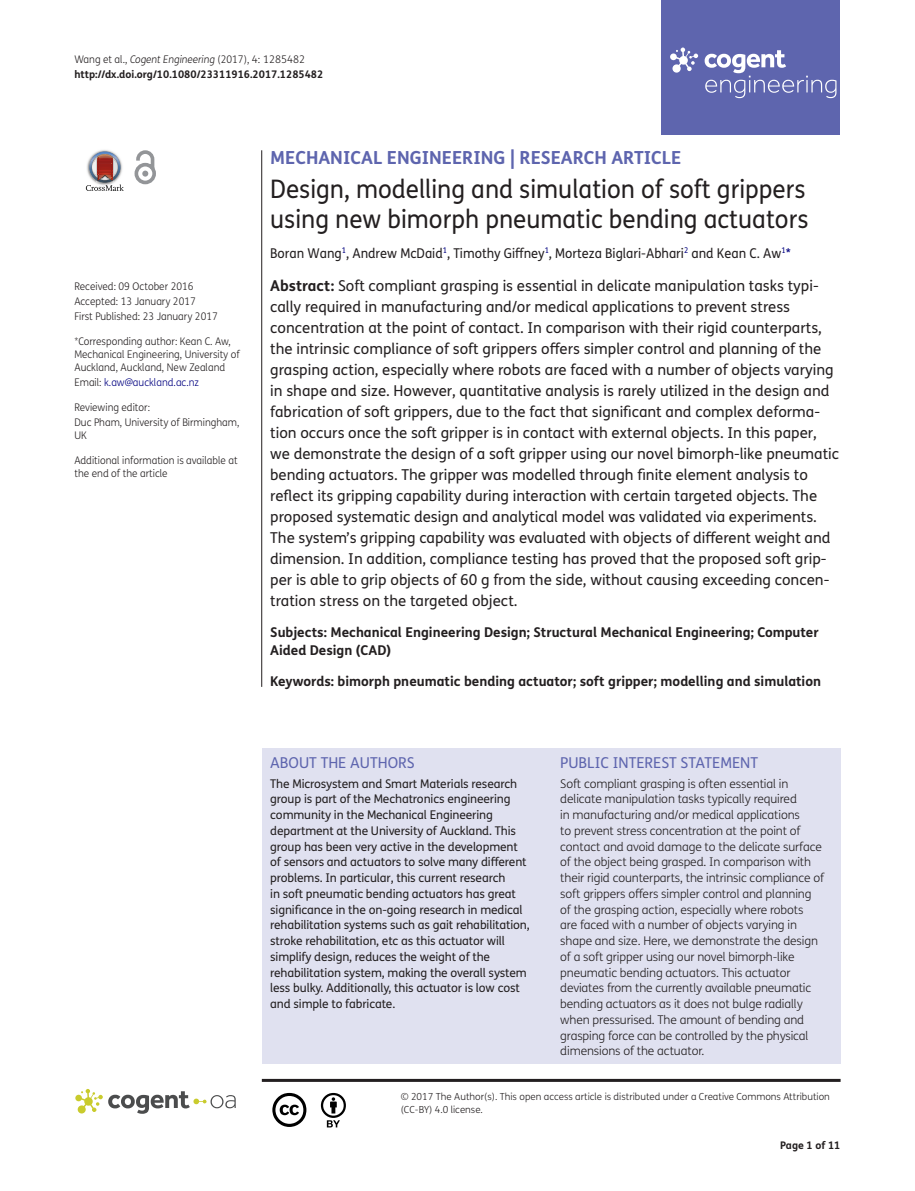
<style>
.page{position:relative;width:915px;height:1191px;background:#fff}
.page>*{position:absolute;margin:0;border:0;box-sizing:border-box;transform-origin:0 0}
.t1{font:25.5px/30px "FS Me Pro";color:#231f20;scale:.95 1}
.t2{font:700 18px "FS Me Pro";color:#5e65ae}
.t3{font:15px/21px "FS Me Pro";color:#231f20}
.t4{font:15px "FS Me Pro";color:#5e65ae}
.t5{font:700 13.5px/18px "FS Me Pro";color:#231f20}
.t6{font:13.5px "FS Me Pro";color:#231f20;scale:.95 1}
.t7{font:300 12px/15.8px "FS Me Pro";letter-spacing:-.01em;color:#231f20}
.t8{font:12px/15.8px "FS Me Pro";letter-spacing:-.01em;color:#231f20}
.t9{font:300 10.5px/12.8px "FS Me Pro";color:#231f20;scale:.95 1}
.t10{font:700 10.5px/15px "FS Me Pro";color:#231f20}
.t11{font:300 10.5px "FS Me Pro";color:#000080;scale:.95 1}
.t12{font:300 9.75px/12.8px "FS Me Pro";color:#231f20}
.s1{font-weight:300}
.s2{font-weight:300;font-style:italic}
.s3{color:#231f20}
.s4{color:#000080}
.s5{font-weight:700}
</style>
<div class="page">
<div style="left:661px;top:0;width:179px;height:134px;background:#5e65ae"></div>
<svg style="left:670px;top:48px;width:28px;height:25px"></svg>
<svg style="left:704px;top:50px;width:132px;height:48px"></svg>
<div style="left:261px;top:748px;width:579px;height:315px;background:#e0e1f0"></div>
<svg style="left:86px;top:151px;width:38px;height:40px"></svg>
<svg style="left:134px;top:150px;width:22px;height:34px"></svg>
<hr style="left:261px;top:150px;width:1px;height:537px;background:#231f20">
<svg style="left:75px;top:1089px;width:161px;height:24px"></svg>
<svg style="left:272px;top:1093px;width:34px;height:34px"></svg>
<svg style="left:321px;top:1093px;width:25px;height:34px"></svg>
<hr style="left:262px;top:1078px;width:578px;height:3px;background:#231f20">
<p class="t10" style="left:74px;top:51px;width:250px"><span class="s1">Wang et al.,</span> <span class="s2">Cogent Engineering</span> <span class="s1">(2017), 4: 1285482 </span>http://dx.doi.org/10.1080/23311916.2017.1285482</p>
<p class="t9" style="left:74px;top:279px;width:152px;line-height:14.9px">Received: 09 October 2016<br>Accepted: 13 January 2017<br>First Published: 23 January 2017</p>
<p class="t9" style="left:74px;top:335px;width:175px">*Corresponding author: Kean C. Aw,<br>Mechanical Engineering, University of<br>Auckland, Auckland, New Zealand</p>
<p class="t11" style="left:74px;top:375px;width:133px"><span class="s3">Email:</span> k.aw@auckland.ac.nz</p>
<p class="t9" style="left:74px;top:400px;width:175px;line-height:14.9px">Reviewing editor:<br>Duc Pham, University of Birmingham,</p>
<p class="t9" style="left:74px;top:428px;width:15px">UK</p>
<p class="t9" style="left:74px;top:454px;width:173px">Additional information is available at the end of the article</p>
<p class="t2" style="left:270px;top:143px;width:412px">MECHANICAL ENGINEERING | RESEARCH ARTICLE</p>
<h1 class="t1" style="left:270px;top:174px;width:568px">Design, modelling and simulation of soft grippers using new bimorph pneumatic bending actuators</h1>
<p class="t6" style="left:270px;top:243px;width:549px">Boran Wang<sup>1</sup>, Andrew McDaid<sup>1</sup>, Timothy Giffney<sup>1</sup>, Morteza Biglari-Abhari<sup>2</sup> and Kean C. Aw<sup>1</sup><span class="s4">*</span></p>
<p class="t3" style="left:270px;top:275px;width:570px"><span class="s5">Abstract:</span> Soft compliant grasping is essential in delicate manipulation tasks typi&shy;cally required in manufacturing and/or medical applications to prevent stress concentration at the point of contact. In comparison with their rigid counterparts, the intrinsic compliance of soft grippers offers simpler control and planning of the grasping action, especially where robots are faced with a number of objects varying in shape and size. However, quantitative analysis is rarely utilized in the design and fabrication of soft grippers, due to the fact that significant and complex deforma&shy;tion occurs once the soft gripper is in contact with external objects. In this paper, we demonstrate the design of a soft gripper using our novel bimorph-like pneumatic bending actuators. The gripper was modelled through finite element analysis to reflect its gripping capability during interaction with certain targeted objects. The proposed systematic design and analytical model was validated via experiments.<br>The system’s gripping capability was evaluated with objects of different weight and dimension. In addition, compliance testing has proved that the proposed soft grip&shy;per is able to grip objects of 60 g from the side, without causing exceeding concen&shy;tration stress on the targeted object.</p>
<p class="t5" style="left:270px;top:623px;width:550px">Subjects: Mechanical Engineering Design; Structural Mechanical Engineering; Computer<br>Aided Design (CAD)</p>
<p class="t5" style="left:270px;top:671px;width:552px">Keywords: bimorph pneumatic bending actuator; soft gripper; modelling and simulation</p>
<p class="t4" style="left:270px;top:752px;width:146px">ABOUT THE AUTHORS</p>
<p class="t8" style="left:270px;top:775px;width:261px">The Microsystem and Smart Materials research group is part of the Mechatronics engineering community in the Mechanical Engineering department at the University of Auckland. This group has been very active in the development of sensors and actuators to solve many different problems. In particular, this current research<br>in soft pneumatic bending actuators has great significance in the on-going research in medical rehabilitation systems such as gait rehabilitation, stroke rehabilitation, etc as this actuator will simplify design, reduces the weight of the rehabilitation system, making the overall system less bulky. Additionally, this actuator is low cost and simple to fabricate.</p>
<p class="t4" style="left:560px;top:752px;width:199px">PUBLIC INTEREST STATEMENT</p>
<p class="t7" style="left:560px;top:775px;width:265px">Soft compliant grasping is often essential in delicate manipulation tasks typically required<br>in manufacturing and/or medical applications<br>to prevent stress concentration at the point of contact and avoid damage to the delicate surface of the object being grasped. In comparison with their rigid counterparts, the intrinsic compliance of soft grippers offers simpler control and planning of the grasping action, especially where robots<br>are faced with a number of objects varying in shape and size. Here, we demonstrate the design of a soft gripper using our novel bimorph-like pneumatic bending actuators. This actuator deviates from the currently available pneumatic bending actuators as it does not bulge radially when pressurised. The amount of bending and grasping force can be controlled by the physical dimensions of the actuator.</p>
<p class="t12" style="left:400px;top:1090px;width:430px">© 2017 The Author(s). This open access article is distributed under a Creative Commons Attribution (CC-BY) 4.0 license.</p>
<p class="t10" style="left:780px;top:1137px;width:62px">Page 1 of 11</p>
</div>
